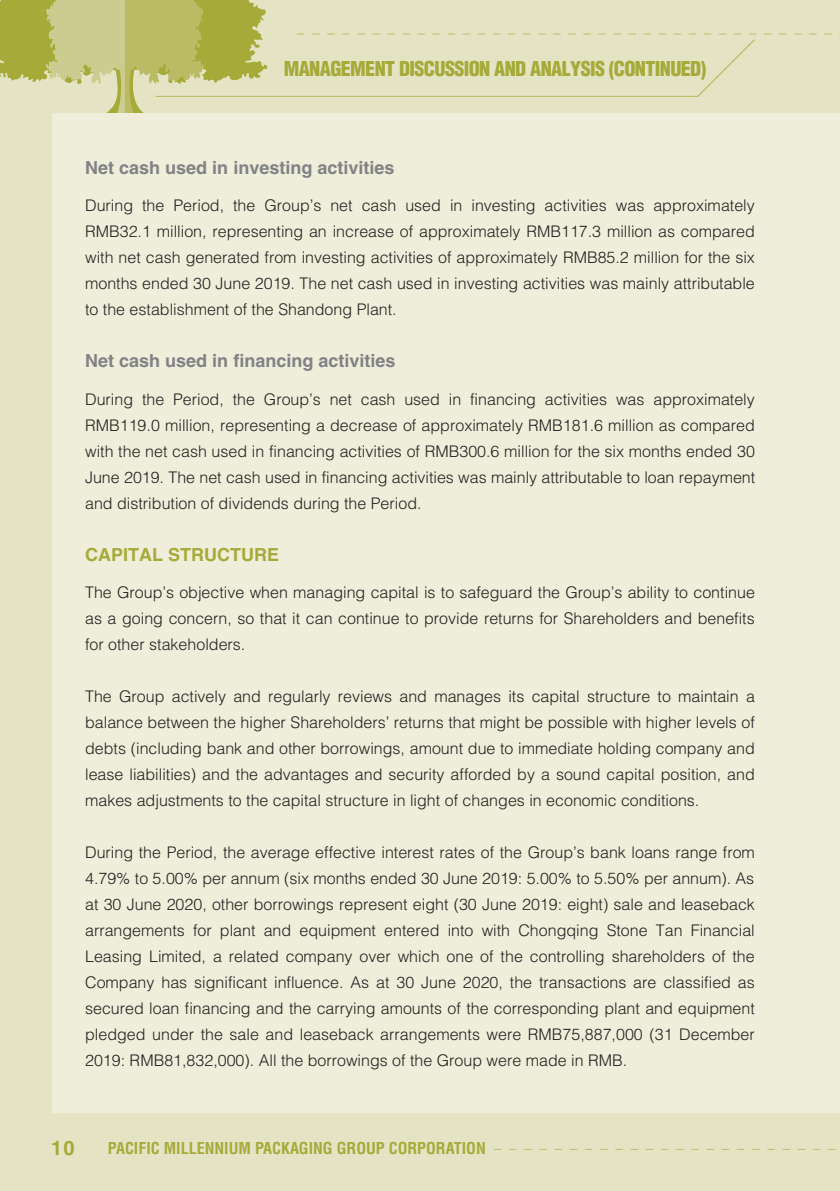
<style>
.page{position:relative;width:840px;height:1191px;background:#fff}
.page>*{position:absolute;margin:0;border:0;box-sizing:border-box;transform-origin:0 0}
.t1{font:900 condensed 20px "Helvetica LT Std";letter-spacing:-.03em;color:#a6aa38}
.t2{font:700 20px "Helvetica LT Std";color:#a6aa38}
.t3{font:700 18px "Helvetica LT Std";color:#808285}
.t4{font:700 18px "Helvetica LT Std";color:#a6aa38}
.t5{font:300 16px/26px "Helvetica LT Std";color:#231f20;text-align:justify}
.t6{font:700 condensed 16px "Helvetica LT Std";color:#a6aa38}
</style>
<div class="page">
<div style="left:0;top:0;width:839px;height:1191px;background:#e4e4c5"></div>
<div style="left:52px;top:113px;width:787px;height:999px;background:#efeeda"></div>
<svg style="left:0;top:0;width:840px;height:121px"></svg>
<p class="t1" style="left:283px;top:56px;width:424px">MANAGEMENT DISCUSSION AND ANALYSIS (CONTINUED)</p>
<p class="t3" style="left:85px;top:156px;width:311px">Net cash used in investing activities</p>
<p class="t5" style="left:85px;top:192px;width:671px">During the Period, the Group’s net cash used in investing activities was approximately RMB32.1 million, representing an increase of approximately RMB117.3 million as compared with net cash generated from investing activities of approximately RMB85.2 million for the six months ended 30 June 2019. The net cash used in investing activities was mainly attributable to the establishment of the Shandong Plant.</p>
<p class="t3" style="left:85px;top:350px;width:312px">Net cash used in financing activities</p>
<p class="t5" style="left:85px;top:386px;width:671px">During the Period, the Group’s net cash used in financing activities was approximately RMB119.0 million, representing a decrease of approximately RMB181.6 million as compared with the net cash used in financing activities of RMB300.6 million for the six months ended 30<br>June 2019. The net cash used in financing activities was mainly attributable to loan repayment and distribution of dividends during the Period.</p>
<p class="t4" style="left:85px;top:543px;width:195px">CAPITAL STRUCTURE</p>
<p class="t5" style="left:85px;top:579px;width:671px">The Group’s objective when managing capital is to safeguard the Group’s ability to continue as a going concern, so that it can continue to provide returns for Shareholders and benefits for other stakeholders.</p>
<p class="t5" style="left:85px;top:683px;width:671px">The Group actively and regularly reviews and manages its capital structure to maintain a balance between the higher Shareholders’ returns that might be possible with higher levels of debts (including bank and other borrowings, amount due to immediate holding company and lease liabilities) and the advantages and security afforded by a sound capital position, and makes adjustments to the capital structure in light of changes in economic conditions.</p>
<p class="t5" style="left:85px;top:839px;width:671px">During the Period, the average effective interest rates of the Group’s bank loans range from 4.79% to 5.00% per annum (six months ended 30 June 2019: 5.00% to 5.50% per annum). As at 30 June 2020, other borrowings represent eight (30 June 2019: eight) sale and leaseback arrangements for plant and equipment entered into with Chongqing Stone Tan Financial Leasing Limited, a related company over which one of the controlling shareholders of the Company has significant influence. As at 30 June 2020, the transactions are classified as secured loan financing and the carrying amounts of the corresponding plant and equipment pledged under the sale and leaseback arrangements were RMB75,887,000 (31 December 2019: RMB81,832,000). All the borrowings of the Group were made in RMB.</p>
<p class="t2" style="left:51px;top:1135px;width:25px">10</p>
<p class="t6" style="left:108px;top:1138px;width:379px">PACIFIC MILLENNIUM PACKAGING GROUP CORPORATION</p>
</div>
